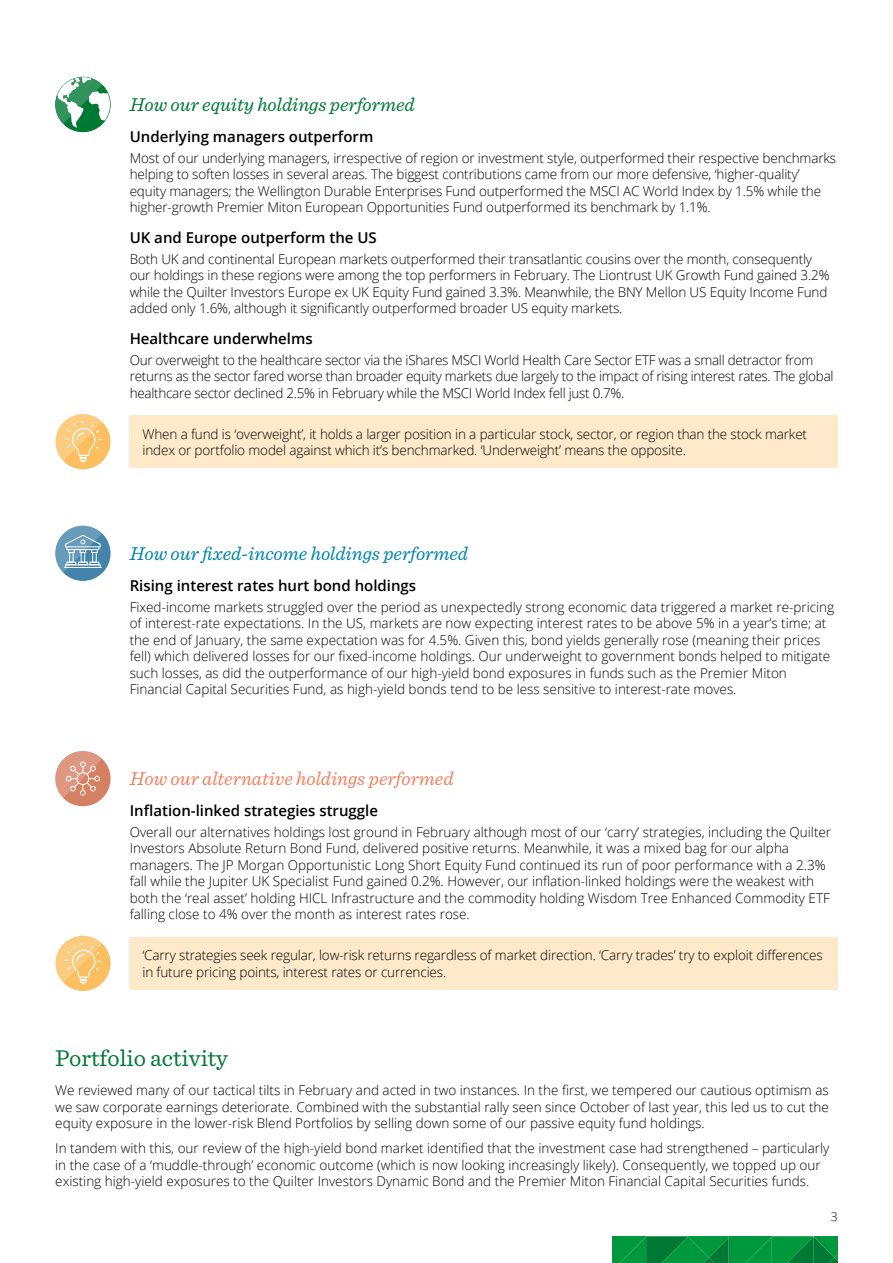
<style>
.page{position:relative;width:893px;height:1263px;background:#fff}
.page>*{position:absolute;margin:0;border:0;box-sizing:border-box;transform-origin:0 0}
.t1{font:24px "Sentinel";color:#007935}
.t2{font:italic 19.5px "Sentinel";color:#0084ad}
.t3{font:italic 19.5px "Sentinel";color:#f08262}
.t4{font:italic 19.5px "Sentinel";color:#007935}
.t5{font:600 15px "Open Sans";color:#000}
.t6{font:300 13.5px/16.5px "Open Sans";color:#000}
.t7{font:300 13.5px/16.5px "Open Sans";letter-spacing:-.02em;color:#000}
.t8{font:300 12px "Open Sans";color:#000}
</style>
<div class="page">
<div style="left:130px;top:415px;width:708px;height:53px;background:#fee9ca"></div>
<div style="left:55px;top:414px;width:56px;height:55px;background:#fbbf62;border-radius:50%"></div>
<svg style="left:55px;top:414px;width:47px;height:49px"></svg>
<svg style="left:55px;top:77px;width:56px;height:55px"></svg>
<div style="left:55px;top:526px;width:56px;height:55px;background:#4483aa;border-radius:50%"></div>
<svg style="left:55px;top:526px;width:47px;height:47px"></svg>
<div style="left:130px;top:937px;width:708px;height:52px;background:#fee9ca"></div>
<div style="left:55px;top:936px;width:56px;height:55px;background:#fbbf62;border-radius:50%"></div>
<svg style="left:55px;top:936px;width:47px;height:48px"></svg>
<div style="left:55px;top:751px;width:56px;height:55px;background:#d68063;border-radius:50%"></div>
<svg style="left:55px;top:751px;width:47px;height:47px"></svg>
<svg style="left:612px;top:1236px;width:226px;height:27px;background:#03903c"></svg>
<h2 class="t4" style="left:130px;top:90px;width:286px">How our equity holdings performed</h2>
<p class="t5" style="left:130px;top:126px;width:245px">Underlying managers outperform</p>
<p class="t6" style="left:130px;top:149px;width:708px">Most of our underlying managers, irrespective of region or investment style, outperformed their respective benchmarks helping to soften losses in several areas. The biggest contributions came from our more defensive, ‘higher-quality’ equity managers; the Wellington Durable Enterprises Fund outperformed the MSCI AC World Index by 1.5% while the higher-growth Premier Miton European Opportunities Fund outperformed its benchmark by 1.1%.</p>
<p class="t5" style="left:130px;top:227px;width:249px">UK and Europe outperform the US</p>
<p class="t6" style="left:130px;top:250px;width:701px">Both UK and continental European markets outperformed their transatlantic cousins over the month, consequently our holdings in these regions were among the top performers in February. The Liontrust UK Growth Fund gained 3.2% while the Quilter Investors Europe ex UK Equity Fund gained 3.3%. Meanwhile, the BNY Mellon US Equity Income Fund added only 1.6%, although it significantly outperformed broader US equity markets.</p>
<p class="t5" style="left:130px;top:328px;width:185px">Healthcare underwhelms</p>
<p class="t7" style="left:130px;top:351px;width:705px">Our overweight to the healthcare sector via the iShares MSCI World Health Care Sector ETF was a small detractor from returns as the sector fared worse than broader equity markets due largely to the impact of rising interest rates. The global healthcare sector declined 2.5% in February while the MSCI World Index fell just 0.7%.</p>
<p class="t6" style="left:142px;top:425px;width:666px">When a fund is ‘overweight’, it holds a larger position in a particular stock, sector, or region than the stock market index or portfolio model against which it’s benchmarked. ‘Underweight’ means the opposite.</p>
<h2 class="t2" style="left:130px;top:539px;width:340px">How our fixed-income holdings performed</h2>
<p class="t5" style="left:130px;top:575px;width:288px">Rising interest rates hurt bond holdings</p>
<p class="t6" style="left:130px;top:598px;width:706px">Fixed-income markets struggled over the period as unexpectedly strong economic data triggered a market re-pricing of interest-rate expectations. In the US, markets are now expecting interest rates to be above 5% in a year’s time; at the end of January, the same expectation was for 4.5%. Given this, bond yields generally rose (meaning their prices fell) which delivered losses for our fixed-income holdings. Our underweight to government bonds helped to mitigate such losses, as did the outperformance of our high-yield bond exposures in funds such as the Premier Miton Financial Capital Securities Fund, as high-yield bonds tend to be less sensitive to interest-rate moves.</p>
<h2 class="t3" style="left:130px;top:764px;width:325px">How our alternative holdings performed</h2>
<p class="t5" style="left:130px;top:800px;width:250px">Inflation-linked strategies struggle</p>
<p class="t6" style="left:130px;top:823px;width:703px">Overall our alternatives holdings lost ground in February although most of our ‘carry’ strategies, including the Quilter Investors Absolute Return Bond Fund, delivered positive returns. Meanwhile, it was a mixed bag for our alpha managers. The JP Morgan Opportunistic Long Short Equity Fund continued its run of poor performance with a 2.3% fall while the Jupiter UK Specialist Fund gained 0.2%. However, our inflation-linked holdings were the weakest with both the ‘real asset’ holding HICL Infrastructure and the commodity holding Wisdom Tree Enhanced Commodity ETF falling close to 4% over the month as interest rates rose.</p>
<p class="t6" style="left:142px;top:947px;width:682px">‘Carry strategies seek regular, low-risk returns regardless of market direction. ‘Carry trades’ try to exploit differences in future pricing points, interest rates or currencies.</p>
<h1 class="t1" style="left:55px;top:1040px;width:174px">Portfolio activity</h1>
<p class="t6" style="left:55px;top:1082px;width:775px;text-align:justify">We reviewed many of our tactical tilts in February and acted in two instances. In the first, we tempered our cautious optimism as we saw corporate earnings deteriorate. Combined with the substantial rally seen since October of last year, this led us to cut the equity exposure in the lower-risk Blend Portfolios by selling down some of our passive equity fund holdings.</p>
<p class="t6" style="left:55px;top:1140px;width:776px">In tandem with this, our review of the high-yield bond market identified that the investment case had strengthened – particularly in the case of a ‘muddle-through’ economic outcome (which is now looking increasingly likely). Consequently, we topped up our existing high-yield exposures to the Quilter Investors Dynamic Bond and the Premier Miton Financial Capital Securities funds.</p>
<p class="t8" style="left:831px;top:1208px;width:8px">3</p>
</div>
